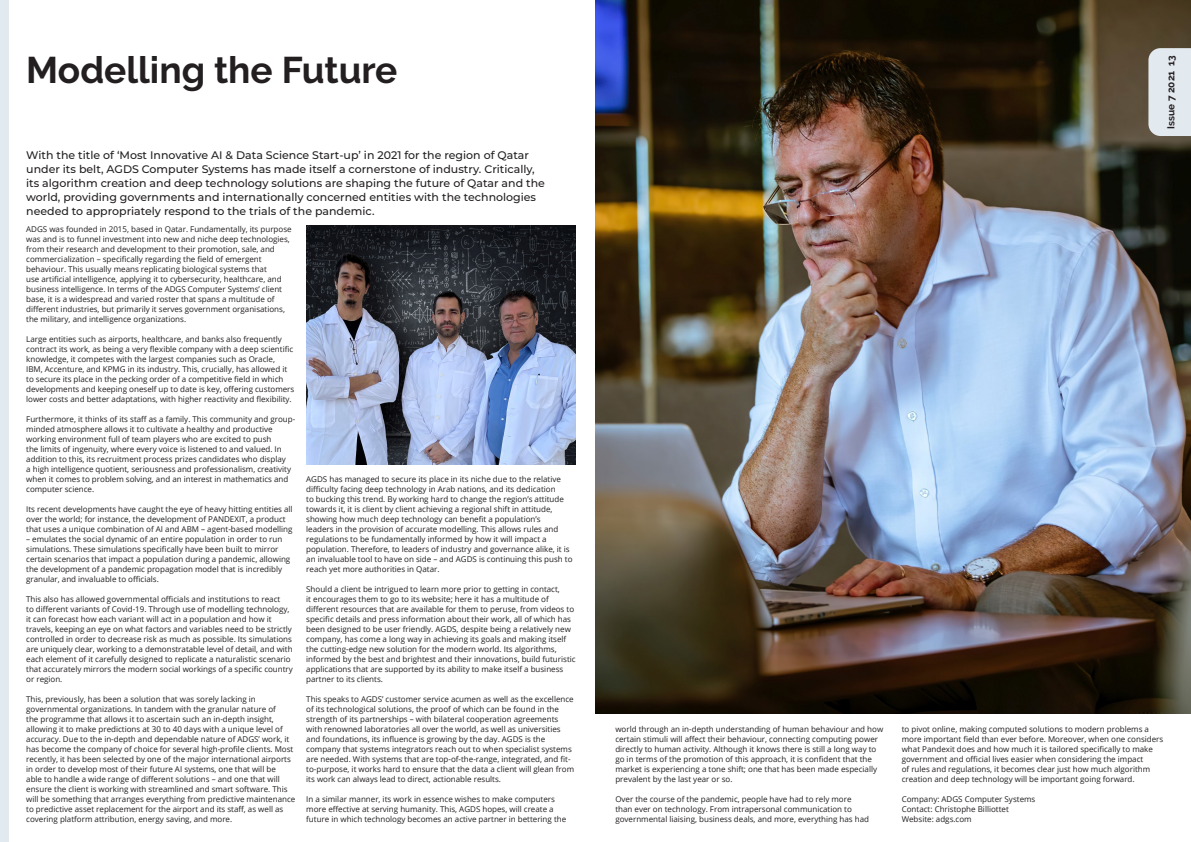
<style>
.page{position:relative;width:1191px;height:842px;background:#fff}
.page>*{position:absolute;margin:0;border:0;box-sizing:border-box;transform-origin:0 0}
.t1{font:700 37px "Raleway";color:#231f20}
.t2{font:500 11px/14px "Montserrat";color:#231f20}
.t3{font:700 10px "Raleway";color:#231f20}
.t4{font:8px/10px "Open Sans";color:#231f20}
</style>
<div class="page">
<div style="left:0;top:0;width:9px;height:842px;background:#e2e9ef"></div>
<img style="left:595px;top:0;width:596px;height:713px">
<div style="left:1148px;top:48px;width:43px;height:88px;background:#e2e9ef"></div>
<img style="left:306px;top:226px;width:269px;height:238px">
<p class="t1" style="left:26px;top:49px;width:372px">Modelling the Future</p>
<p class="t2" style="left:26px;top:147px;width:520px">With the title of ‘Most Innovative AI &amp; Data Science Start-up’ in 2021 for the region of Qatar under its belt, AGDS Computer Systems has made itself a cornerstone of industry. Critically, its algorithm creation and deep technology solutions are shaping the future of Qatar and the world, providing governments and internationally concerned entities with the technologies needed to appropriately respond to the trials of the pandemic.</p>
<p class="t4" style="left:26px;top:224px;width:267px">ADGS was founded in 2015, based in Qatar. Fundamentally, its purpose was and is to funnel investment into new and niche deep technologies, from their research and development to their promotion, sale, and commercialization – specifically regarding the field of emergent behaviour. This usually means replicating biological systems that<br>use artificial intelligence, applying it to cybersecurity, healthcare, and business intelligence. In terms of the ADGS Computer Systems’ client base, it is a widespread and varied roster that spans a multitude of different industries, but primarily it serves government organisations, the military, and intelligence organizations.</p>
<p class="t4" style="left:26px;top:334px;width:270px">Large entities such as airports, healthcare, and banks also frequently contract its work, as being a very flexible company with a deep scientific knowledge, it competes with the largest companies such as Oracle,<br>IBM, Accenture, and KPMG in its industry. This, crucially, has allowed it to secure its place in the pecking order of a competitive field in which developments and keeping oneself up to date is key, offering customers lower costs and better adaptations, with higher reactivity and flexibility.</p>
<p class="t4" style="left:26px;top:414px;width:271px">Furthermore, it thinks of its staff as a family. This community and group&shy;minded atmosphere allows it to cultivate a healthy and productive working environment full of team players who are excited to push<br>the limits of ingenuity, where every voice is listened to and valued. In addition to this, its recruitment process prizes candidates who display<br>a high intelligence quotient, seriousness and professionalism, creativity when it comes to problem solving, and an interest in mathematics and computer science.</p>
<p class="t4" style="left:26px;top:504px;width:268px">Its recent developments have caught the eye of heavy hitting entities all over the world; for instance, the development of PANDEXIT, a product that uses a unique combination of AI and ABM – agent-based modelling</p>
<p class="t4" style="left:26px;top:534px;width:266px">– emulates the social dynamic of an entire population in order to run simulations. These simulations specifically have been built to mirror certain scenarios that impact a population during a pandemic, allowing the development of a pandemic propagation model that is incredibly granular, and invaluable to officials.</p>
<p class="t4" style="left:26px;top:594px;width:268px">This also has allowed governmental officials and institutions to react<br>to different variants of Covid-19. Through use of modelling technology, it can forecast how each variant will act in a population and how it travels, keeping an eye on what factors and variables need to be strictly controlled in order to decrease risk as much as possible. Its simulations are uniquely clear, working to a demonstratable level of detail, and with each element of it carefully designed to replicate a naturalistic scenario that accurately mirrors the modern social workings of a specific country or region.</p>
<p class="t4" style="left:26px;top:694px;width:271px">This, previously, has been a solution that was sorely lacking in governmental organizations. In tandem with the granular nature of<br>the programme that allows it to ascertain such an in-depth insight, allowing it to make predictions at 30 to 40 days with a unique level of accuracy. Due to the in-depth and dependable nature of ADGS’ work, it has become the company of choice for several high-profile clients. Most recently, it has been selected by one of the major international airports in order to develop most of their future AI systems, one that will be<br>able to handle a wide range of different solutions – and one that will ensure the client is working with streamlined and smart software. This will be something that arranges everything from predictive maintenance to predictive asset replacement for the airport and its staff, as well as covering platform attribution, energy saving, and more.</p>
<p class="t4" style="left:306px;top:474px;width:268px">AGDS has managed to secure its place in its niche due to the relative difficulty facing deep technology in Arab nations, and its dedication<br>to bucking this trend. By working hard to change the region’s attitude towards it, it is client by client achieving a regional shift in attitude, showing how much deep technology can benefit a population’s<br>leaders in the provision of accurate modelling. This allows rules and regulations to be fundamentally informed by how it will impact a population. Therefore, to leaders of industry and governance alike, it is an invaluable tool to have on side – and AGDS is continuing this push to reach yet more authorities in Qatar.</p>
<p class="t4" style="left:306px;top:584px;width:271px">Should a client be intrigued to learn more prior to getting in contact,<br>it encourages them to go to its website; here it has a multitude of different resources that are available for them to peruse, from videos to specific details and press information about their work, all of which has been designed to be user friendly. AGDS, despite being a relatively new company, has come a long way in achieving its goals and making itself the cutting-edge new solution for the modern world. Its algorithms, informed by the best and brightest and their innovations, build futuristic applications that are supported by its ability to make itself a business partner to its clients.</p>
<p class="t4" style="left:306px;top:694px;width:269px">This speaks to AGDS’ customer service acumen as well as the excellence of its technological solutions, the proof of which can be found in the strength of its partnerships – with bilateral cooperation agreements with renowned laboratories all over the world, as well as universities and foundations, its influence is growing by the day. AGDS is the company that systems integrators reach out to when specialist systems are needed. With systems that are top-of-the-range, integrated, and fit&shy;to-purpose, it works hard to ensure that the data a client will glean from its work can always lead to direct, actionable results.</p>
<p class="t4" style="left:306px;top:794px;width:261px">In a similar manner, its work in essence wishes to make computers more effective at serving humanity. This, AGDS hopes, will create a future in which technology becomes an active partner in bettering the</p>
<p class="t3" style="left:1165px;top:129px;width:75px;rotate:-90deg">Issue 7 2021 13</p>
<p class="t4" style="left:615px;top:724px;width:269px">world through an in-depth understanding of human behaviour and how certain stimuli will affect their behaviour, connecting computing power directly to human activity. Although it knows there is still a long way to go in terms of the promotion of this approach, it is confident that the market is experiencing a tone shift; one that has been made especially prevalent by the last year or so.</p>
<p class="t4" style="left:615px;top:794px;width:255px">Over the course of the pandemic, people have had to rely more than ever on technology. From intrapersonal communication to governmental liaising, business deals, and more, everything has had</p>
<p class="t4" style="left:901px;top:724px;width:263px">to pivot online, making computed solutions to modern problems a more important field than ever before. Moreover, when one considers what Pandexit does and how much it is tailored specifically to make government and official lives easier when considering the impact<br>of rules and regulations, it becomes clear just how much algorithm creation and deep technology will be important going forward.</p>
<p class="t4" style="left:901px;top:794px;width:135px">Company: ADGS Computer Systems</p>
<p class="t4" style="left:901px;top:804px;width:109px">Contact: Christophe Billiottet</p>
<p class="t4" style="left:901px;top:814px;width:71px">Website: adgs.com</p>
</div>
